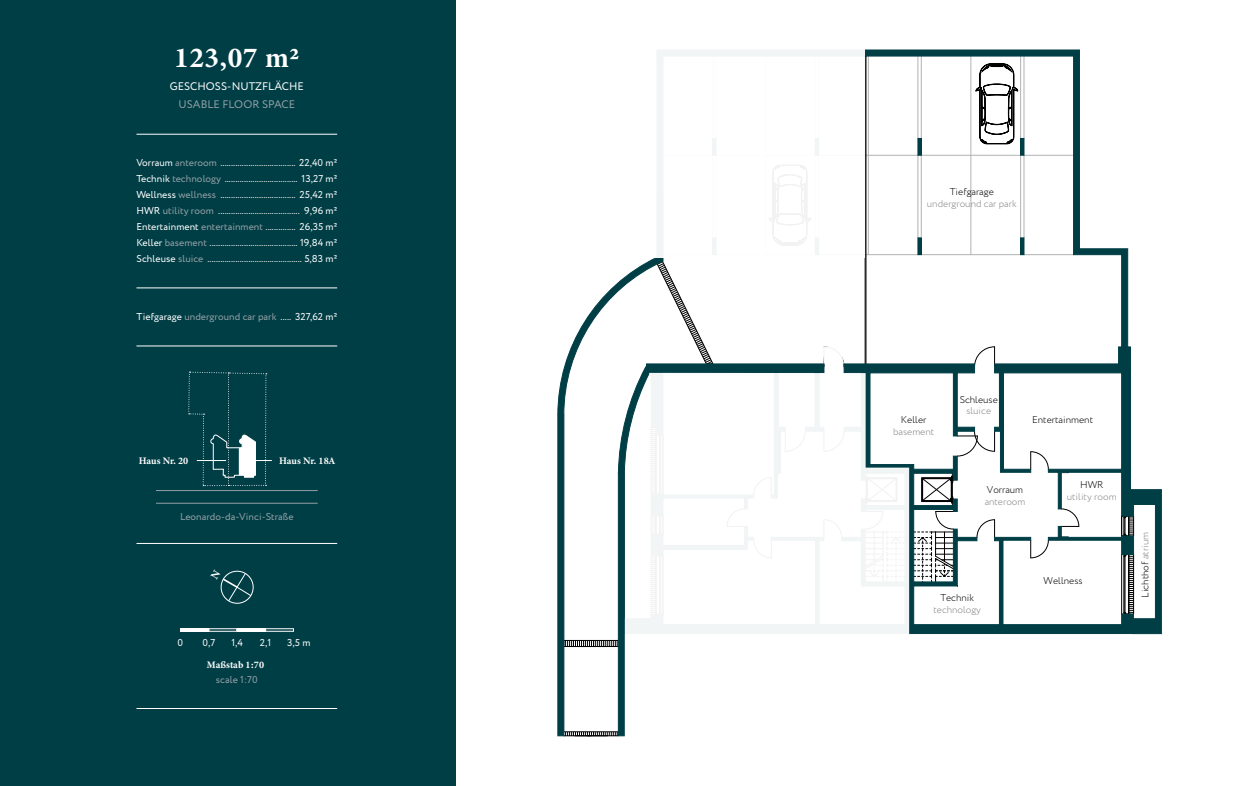
<style>
.page{position:relative;width:1248px;height:786px;background:#fff}
.page>*{position:absolute;margin:0;border:0;box-sizing:border-box;transform-origin:0 0}
.t1{font:700 29px "Minion 3";color:#fff}
.t2{font:11px "Circe";letter-spacing:.005em;color:#fff}
.t3{font:11px "Circe";letter-spacing:.005em;color:#94a0a5}
.t4{font:10px/16px "Circe";letter-spacing:.005em;color:#fff;text-align:justify}
.t5{font:10px "Circe";letter-spacing:.005em;color:#94a0a5}
.t6{font:700 10px "Minion 3";color:#fff}
.t7{font:300 9.9px "Circe";color:#868786}
.t8{font:300 9.9px "Circe";color:#000}
.t9{font:300 9.8px "Circe";color:#000}
.t10{font:300 9.8px "Circe";color:#868786}
.s1{color:#94a0a5}
.s2{color:#868786}
</style>
<div class="page">
<div style="left:0;top:0;width:456px;height:785px;background:#003e46"></div>
<hr style="left:136px;top:134px;width:201px;height:1px;background:#fff">
<hr style="left:136px;top:345px;width:201px;height:1px;background:#fff">
<hr style="left:136px;top:543px;width:201px;height:1px;background:#fff">
<hr style="left:136px;top:287px;width:201px;height:1px;background:#fff">
<hr style="left:136px;top:708px;width:201px;height:1px;background:#fff">
<hr style="left:180px;top:628px;width:29px;height:3px;background:#fff">
<hr style="left:237px;top:628px;width:28px;height:3px;background:#fff">
<svg style="left:557px;top:49px;width:604px;height:687px"></svg>
<svg style="left:624px;top:373px;width:285px;height:364px"></svg>
<svg style="left:822px;top:346px;width:22px;height:21px"></svg>
<div style="left:655px;top:48px;width:209px;height:209px;background:#fff"></div>
<svg style="left:188px;top:371px;width:84px;height:115px"></svg>
<hr style="left:156px;top:490px;width:161px;height:1px;background:#94a0a5">
<hr style="left:156px;top:502px;width:161px;height:1px;background:#94a0a5">
<svg style="left:220px;top:570px;width:34px;height:34px"></svg>
<h1 class="t1" style="left:174px;top:38px;width:127px">123,07 m2</h1>
<p class="t2" style="left:170px;top:79px;width:136px">GESCHOSS-NUTZFLÄCHE</p>
<p class="t3" style="left:178px;top:97px;width:118px">USABLE FLOOR SPACE</p>
<p class="t4" style="left:136px;top:155px;width:202px">Vorraum <span class="s1">anteroom</span> ................................... 22,40 m²<br>Technik <span class="s1">technology</span> .................................. 13,27 m²<br>Wellness <span class="s1">wellness</span> ................................... 25,42 m²<br>HWR <span class="s1">utility room</span> ...................................... 9,96 m²<br>Entertainment <span class="s1">entertainment</span> .............. 26,35 m²<br>Keller <span class="s1">basement</span> ......................................... 19,84 m²<br>Schleuse <span class="s1">sluice</span> ............................................ 5,83 m²</p>
<p class="t4" style="left:136px;top:309px;width:202px">Tiefgarage <span class="s1">underground car park</span> ..... 327,62 m²</p>
<p class="t6" style="left:139px;top:453px;width:51px">Haus Nr. 20</p>
<p class="t6" style="left:279px;top:453px;width:57px">Haus Nr. 18A</p>
<p class="t5" style="left:180px;top:509px;width:115px">Leonardo-da-Vinci-Straße</p>
<p class="t4" style="left:177px;top:634px;width:7px">0</p>
<p class="t4" style="left:202px;top:634px;width:14px">0,7</p>
<p class="t4" style="left:231px;top:634px;width:13px">1,4</p>
<p class="t4" style="left:260px;top:634px;width:13px">2,1</p>
<p class="t4" style="left:287px;top:634px;width:25px">3,5 m</p>
<p class="t6" style="left:207px;top:657px;width:59px">Maßstab 1:70</p>
<p class="t5" style="left:216px;top:672px;width:43px">scale 1:70</p>
<p class="t9" style="left:949px;top:185px;width:46px">Tiefgarage</p>
<p class="t10" style="left:926px;top:197px;width:91px">underground car park</p>
<p class="t9" style="left:900px;top:413px;width:27px">Keller</p>
<p class="t10" style="left:893px;top:425px;width:43px">basement</p>
<p class="t9" style="left:959px;top:392px;width:40px">Schleuse</p>
<p class="t10" style="left:966px;top:404px;width:26px">sluice</p>
<p class="t9" style="left:1032px;top:413px;width:62px">Entertainment</p>
<p class="t8" style="left:986px;top:483px;width:38px">Vorraum</p>
<p class="t7" style="left:984px;top:495px;width:42px">anteroom</p>
<p class="t9" style="left:1079px;top:478px;width:25px">HWR</p>
<p class="t10" style="left:1066px;top:490px;width:51px">utility room</p>
<p class="t8" style="left:940px;top:591px;width:35px">Technik</p>
<p class="t7" style="left:933px;top:602px;width:49px">technology</p>
<p class="t9" style="left:1043px;top:574px;width:40px">Wellness</p>
<p class="t9" style="left:1138px;top:597px;width:67px;rotate:-90deg">Lichthof <span class="s2">atrium</span></p>
</div>
